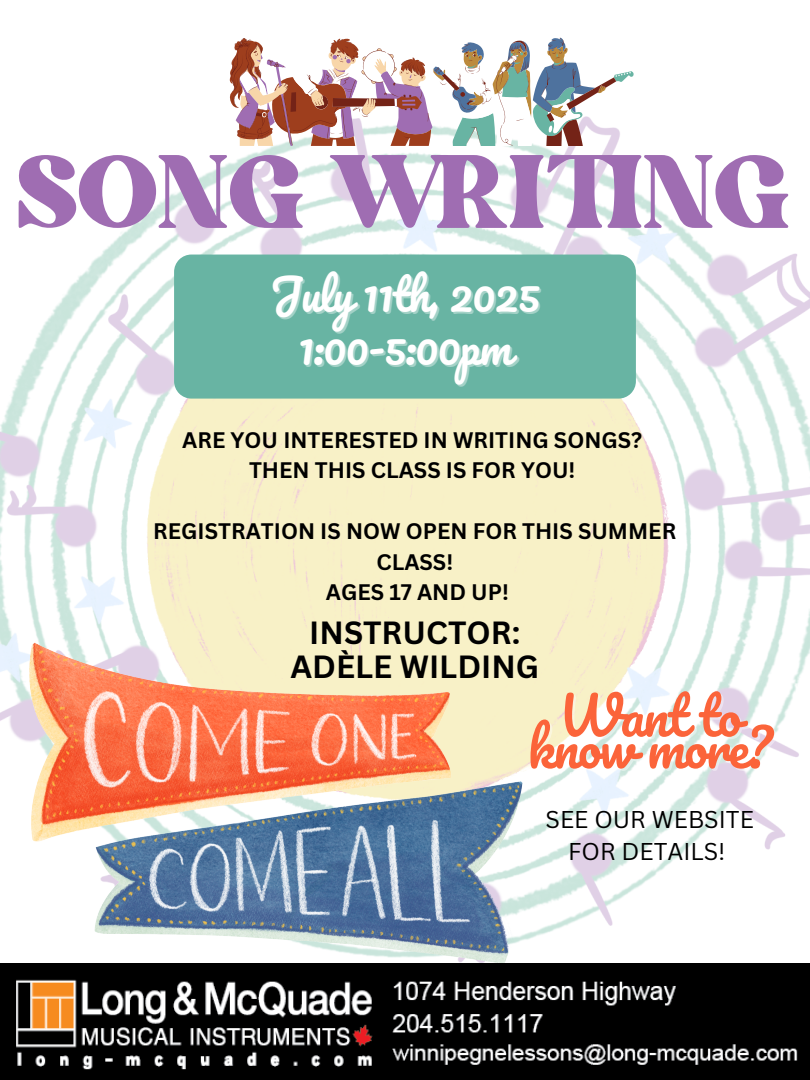
<style>
.page{position:relative;width:810px;height:1080px;background:#fff}
.page>*{position:absolute;margin:0;border:0;box-sizing:border-box;transform-origin:0 0}
.t1{font:143.19px "Bright";color:#9f6db2}
.t2{font:52px "Pacifico";letter-spacing:-.03em;color:#fb643a}
.t3{font:43.5px "Pacifico";letter-spacing:-.03em;color:#fff}
.t4{font:700 31.25px "Canva Sans";color:#000}
.t5{font:23.69px/32.6px "Canva Sans";color:#000;text-align:center}
.t6{font:700 21.88px/30.5px "Canva Sans";color:#000;text-align:center}
</style>
<div class="page">
<img style="left:0;top:146px;width:810px;height:934px">
<div style="left:174px;top:255px;width:462px;height:144px;background:#68b4a3"></div>
<img style="left:30px;top:638px;width:493px;height:326px">
<svg style="left:229px;top:37px;width:405px;height:109px"></svg>
<h3 class="t1" style="left:19px;top:132px;width:774px">SONG WRITING</h3>
<h5 class="t3" style="left:270px;top:272px;width:272px">July 11th, 2025</h5>
<p class="t3" style="left:298px;top:324px;width:215px">1:00-5:00pm</p>
<h1 class="t6" style="left:182px;top:424px;width:461px">ARE YOU INTERESTED IN WRITING SONGS?<br>THEN THIS CLASS IS FOR YOU!</h1>
<h3 class="t6" style="left:153px;top:516px;width:525px">REGISTRATION IS NOW OPEN FOR THIS SUMMER<br>CLASS!<br>AGES 17 AND UP!</h3>
<h5 class="t4" style="left:309px;top:611px;width:212px">INSTRUCTOR:</h5>
<h4 class="t4" style="left:290px;top:644px;width:250px">ADÈLE WILDING</h4>
<p class="t2" style="left:558px;top:688px;width:184px">Want to</p>
<p class="t2" style="left:528px;top:720px;width:246px">know more?</p>
<p class="t5" style="left:546px;top:802px;width:210px">SEE OUR WEBSITE<br>FOR DETAILS!</p>
</div>
